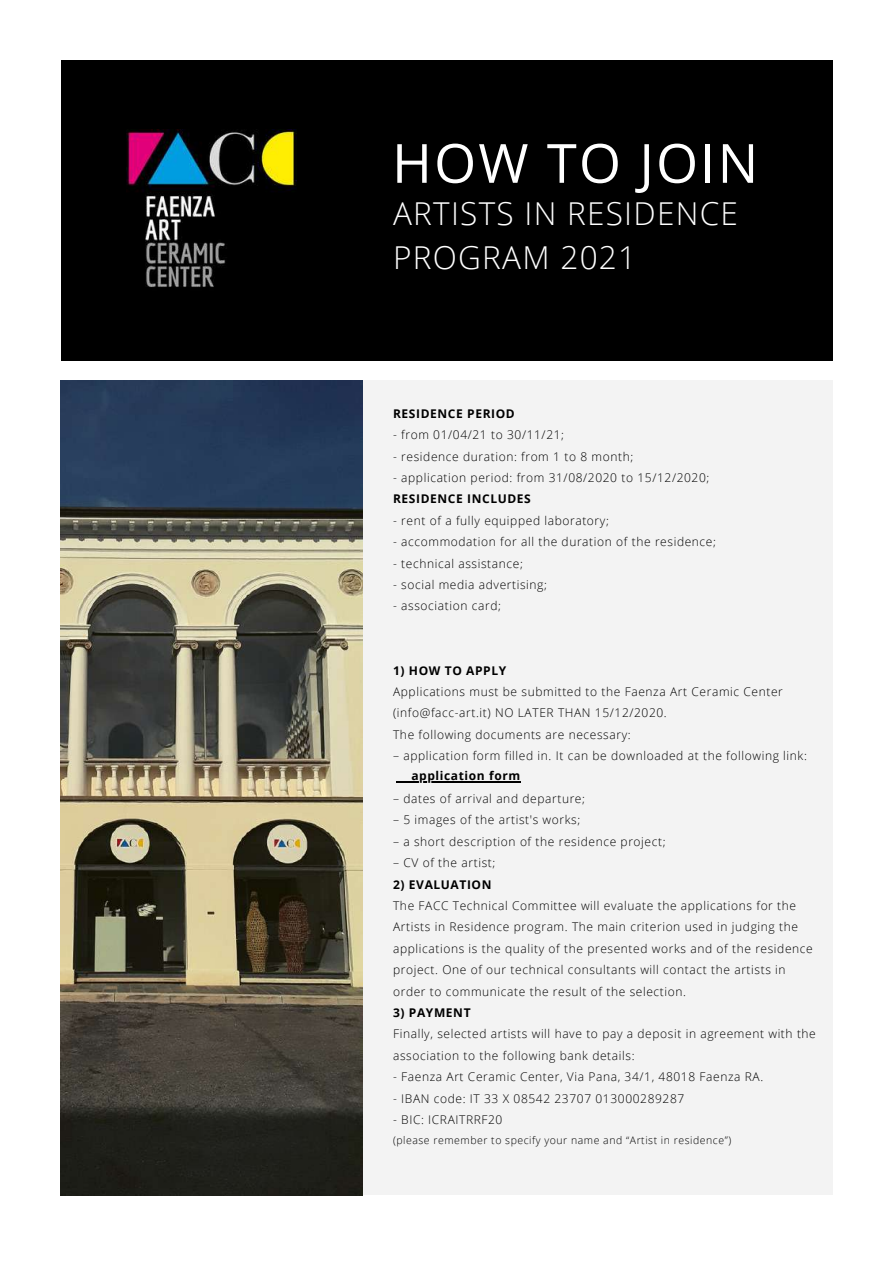
<style>
.page{position:relative;width:894px;height:1264px;background:#fff}
.page>*{position:absolute;margin:0;border:0;box-sizing:border-box;transform-origin:0 0}
.t1{font:54px "Open Sans";letter-spacing:.04em;color:#fff}
.t2{font:300 31.5px/44px "Open Sans";letter-spacing:.04em;color:#fff}
.t3{font:300 12px/21.5px "Open Sans";letter-spacing:.05em;color:#000}
.t4{font:700 12px "Open Sans";letter-spacing:.05em;color:#000}
.t5{font:300 10.5px "Open Sans";letter-spacing:.05em;color:#000}
</style>
<div class="page">
<div style="left:61px;top:61px;width:771px;height:299px;background:#000"></div>
<div style="left:61px;top:380px;width:771px;height:815px;background:#f3f3f3"></div>
<img style="left:61px;top:380px;width:301px;height:815px">
<img style="left:126px;top:130px;width:170px;height:157px">
<svg style="left:396px;top:781px;width:15px;height:1px"></svg>
<hr style="left:411px;top:781px;width:109px;height:1px;background:#000">
<h1 class="t1" style="left:392px;top:125px;width:367px">HOW TO JOIN</h1>
<h2 class="t2" style="left:393px;top:191px;width:346px">ARTISTS IN RESIDENCE<br>PROGRAM 2021</h2>
<p class="t4" style="left:393px;top:405px;width:123px">RESIDENCE PERIOD</p>
<p class="t3" style="left:393px;top:424px;width:172px">- from 01/04/21 to 30/11/21;</p>
<p class="t3" style="left:393px;top:445px;width:241px">- residence duration: from 1 to 8 month;</p>
<p class="t3" style="left:393px;top:466px;width:317px">- application period: from 31/08/2020 to 15/12/2020;</p>
<p class="t4" style="left:393px;top:490px;width:139px">RESIDENCE INCLUDES</p>
<p class="t3" style="left:393px;top:509px;width:217px">- rent of a fully equipped laboratory;</p>
<p class="t3" style="left:393px;top:531px;width:324px">- accommodation for all the duration of the residence;</p>
<p class="t3" style="left:393px;top:552px;width:131px">- technical assistance;</p>
<p class="t3" style="left:393px;top:573px;width:155px">- social media advertising;</p>
<p class="t3" style="left:393px;top:595px;width:109px">- association card;</p>
<p class="t4" style="left:393px;top:661px;width:115px">1) HOW TO APPLY</p>
<p class="t3" style="left:393px;top:680px;width:391px">Applications must be submitted to the Faenza Art Ceramic Center (info@facc-art.it) NO LATER THAN 15/12/2020.<br>The following documents are necessary:</p>
<p class="t3" style="left:393px;top:744px;width:415px">– application form filled in. It can be downloaded at the following link:</p>
<p class="t3" style="left:393px;top:787px;width:193px">– dates of arrival and departure;</p>
<p class="t3" style="left:393px;top:809px;width:189px">– 5 images of the artist's works;</p>
<p class="t3" style="left:393px;top:830px;width:274px">– a short description of the residence project;</p>
<p class="t3" style="left:393px;top:851px;width:104px">– CV of the artist;</p>
<p class="t4" style="left:393px;top:875px;width:100px">2) EVALUATION</p>
<p class="t3" style="left:393px;top:894px;width:421px">The FACC Technical Committee will evaluate the applications for the Artists in Residence program. The main criterion used in judging the applications is the quality of the presented works and of the residence project. One of our technical consultants will contact the artists in order to communicate the result of the selection.</p>
<p class="t4" style="left:393px;top:1004px;width:79px">3) PAYMENT</p>
<p class="t3" style="left:393px;top:1023px;width:424px">Finally, selected artists will have to pay a deposit in agreement with the association to the following bank details:</p>
<p class="t3" style="left:393px;top:1065px;width:371px">- Faenza Art Ceramic Center, Via Pana, 34/1, 48018 Faenza RA.</p>
<p class="t3" style="left:393px;top:1087px;width:293px">- IBAN code: IT 33 X 08542 23707 013000289287</p>
<p class="t3" style="left:393px;top:1108px;width:111px">- BIC: ICRAITRRF20</p>
<p class="t5" style="left:393px;top:1133px;width:339px">(please remember to specify your name and “Artist in residence”)</p>
<p class="t4" style="left:411px;top:767px;width:110px">application form</p>
</div>
